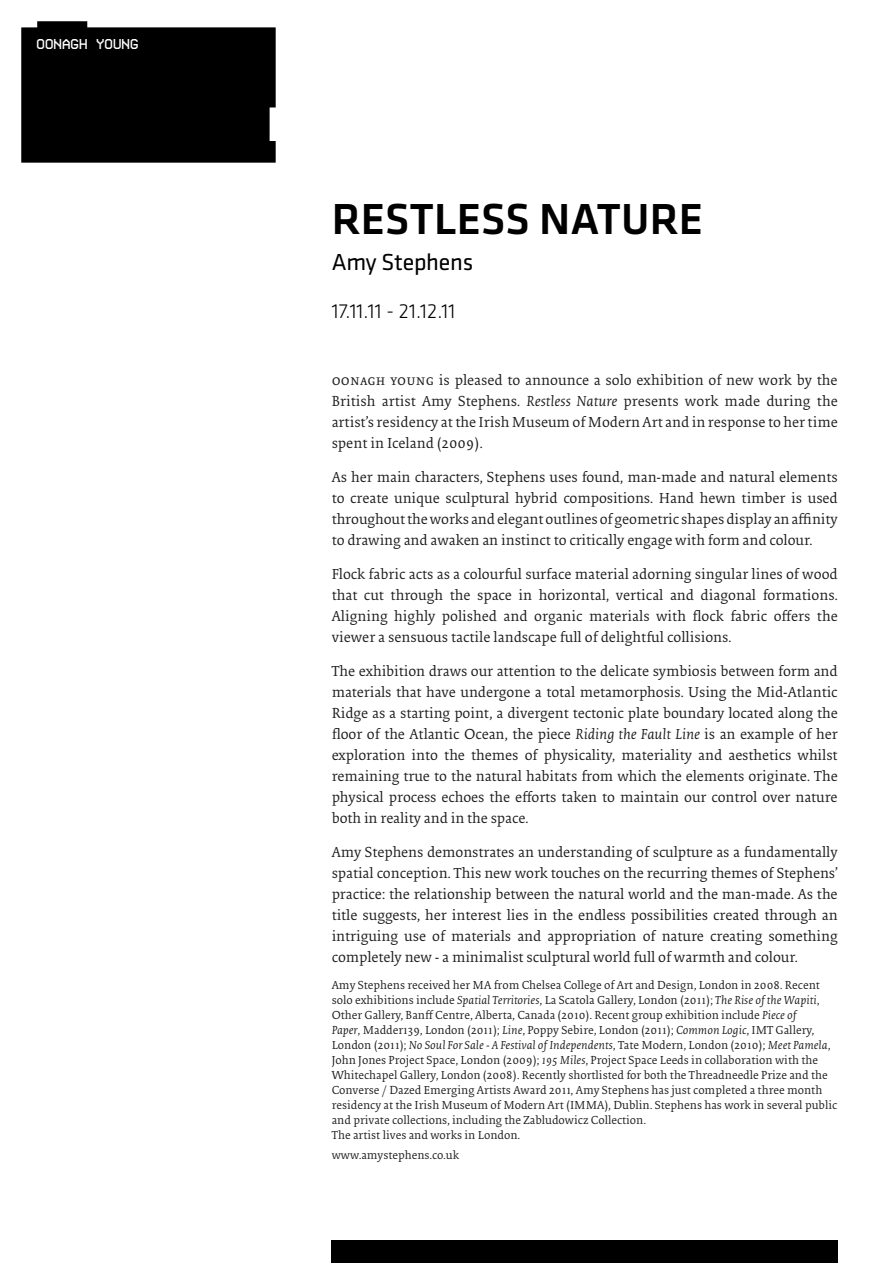
<style>
.page{position:relative;width:893px;height:1263px;background:#fff}
.page>*{position:absolute;margin:0;border:0;box-sizing:border-box;transform-origin:0 0}
.t1{font:500 45px "Klavika";color:#000}
.t2{font:24px "Klavika";letter-spacing:-.01em;color:#000}
.t3{font:300 21px "Klavika";letter-spacing:.005em;color:#000}
.t4{font:15px/21px "Collis";letter-spacing:-.005em;color:#1a1a1a;text-align:justify}
.t5{font:12.75px "Zebra D";color:#fff}
.t6{font:12px/15px "Collis";color:#1a1a1a}
.s1{font-style:italic}
</style>
<div class="page">
<div style="left:21px;top:21px;width:255px;height:142px;background:#000"></div>
<div style="left:331px;top:1240px;width:506px;height:23px;background:#000"></div>
<p class="t5" style="left:37px;top:39px;width:104px">OONAGH YOUNG</p>
<h1 class="t1" style="left:332px;top:194px;width:26px">RESTLESS</h1>
<h1 class="t1" style="left:539px;top:194px;width:28px">NATURE</h1>
<h2 class="t2" style="left:332px;top:249px;width:143px">Amy Stephens</h2>
<h3 class="t3" style="left:332px;top:299px;width:125px">17.11.11 - 21.12.11</h3>
<p class="t4" style="left:332px;top:371px;width:508px">Oonagh Young is pleased to announce a solo exhibition of new work by the British artist Amy Stephens. <span class="s1">Restless Nature</span> presents work made during the artist’s residency at the Irish Museum of Modern Art and in response to her time spent in Iceland (2009).</p>
<p class="t4" style="left:332px;top:468px;width:508px">As her main characters, Stephens uses found, man-made and natural elements to create unique sculptural hybrid compositions. Hand hewn timber is used throughout the works and elegant outlines of geometric shapes display an affinity to drawing and awaken an instinct to critically engage with form and colour.</p>
<p class="t4" style="left:332px;top:565px;width:508px">Flock fabric acts as a colourful surface material adorning singular lines of wood that cut through the space in horizontal, vertical and diagonal formations.<br>Aligning highly polished and organic materials with flock fabric offers the viewer a sensuous tactile landscape full of delightful collisions.</p>
<p class="t4" style="left:332px;top:662px;width:508px">The exhibition draws our attention to the delicate symbiosis between form and materials that have undergone a total metamorphosis. Using the Mid-Atlantic Ridge as a starting point, a divergent tectonic plate boundary located along the floor of the Atlantic Ocean, the piece <span class="s1">Riding the Fault Line</span> is an example of her exploration into the themes of physicality, materiality and aesthetics whilst remaining true to the natural habitats from which the elements originate. The physical process echoes the efforts taken to maintain our control over nature both in reality and in the space.</p>
<p class="t4" style="left:332px;top:842px;width:508px">Amy Stephens demonstrates an understanding of sculpture as a fundamentally spatial conception. This new work touches on the recurring themes of Stephens’ practice: the relationship between the natural world and the man-made. As the title suggests, her interest lies in the endless possibilities created through an intriguing use of materials and appropriation of nature creating something completely new - a minimalist sculptural world full of warmth and colour.</p>
<p class="t6" style="left:332px;top:979px;width:507px">Amy Stephens received her MA from Chelsea College of Art and Design, London in 2008. Recent solo exhibitions include <span class="s1">Spatial Territories</span>, La Scatola Gallery, London (2011); <span class="s1">The Rise of the Wapiti</span>, Other Gallery, Banff Centre, Alberta, Canada (2010). Recent group exhibition include <span class="s1">Piece of<br>Paper</span>, Madder139, London (2011); <span class="s1">Line</span>, Poppy Sebire, London (2011); <span class="s1">Common Logic</span>, IMT Gallery, London (2011); <span class="s1">No Soul For Sale - A Festival of Independents</span>, Tate Modern, London (2010); <span class="s1">Meet Pamela</span>, John Jones Project Space, London (2009); <span class="s1">195 Miles</span>, Project Space Leeds in collaboration with the Whitechapel Gallery, London (2008). Recently shortlisted for both the Threadneedle Prize and the Converse / Dazed Emerging Artists Award 2011, Amy Stephens has just completed a three month residency at the Irish Museum of Modern Art (IMMA), Dublin. Stephens has work in several public and private collections, including the Zabludowicz Collection.<br>The artist lives and works in London.</p>
<p class="t6" style="left:332px;top:1148px;width:129px">www.amystephens.co.uk</p>
</div>
